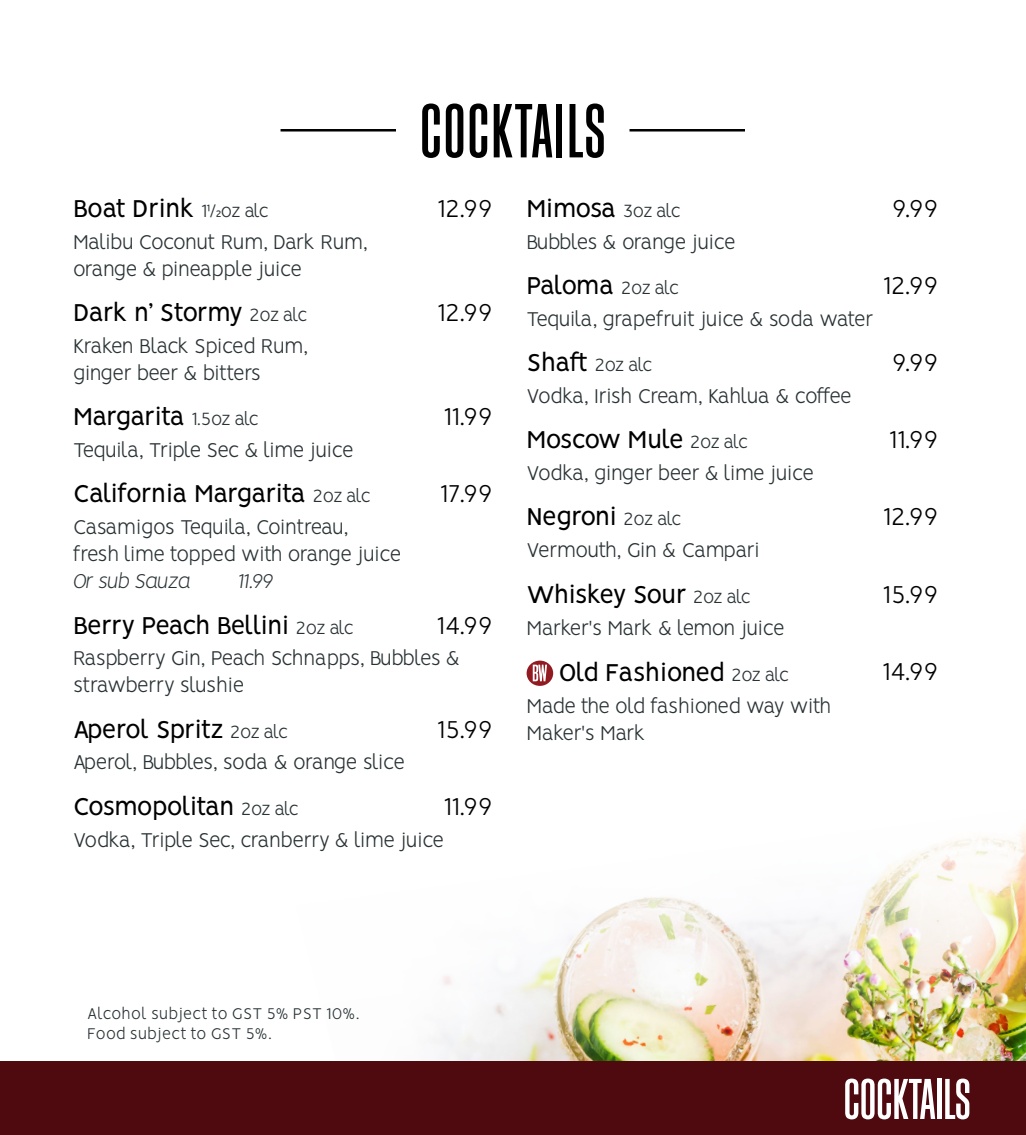
<style>
.page{position:relative;width:1026px;height:1135px;background:#fff}
.page>*{position:absolute;margin:0;border:0;box-sizing:border-box;transform-origin:0 0}
.t1{font:80px "Block Gothic RR Medium Extra Cond";letter-spacing:.025em;color:#000001}
.t2{font:60px "Block Gothic RR Medium Extra Cond";color:#fff}
.t3{font:27.5px "Vision";letter-spacing:-.03em;color:#000001}
.t4{font:300 27.5px "Vision";letter-spacing:-.01em;color:#000001}
.t5{font:27.5px "Vision";letter-spacing:-.01em;color:#000001}
.t6{font:300 22.5px/27px "Vision";letter-spacing:-.03em;color:#293234}
.t7{font:300 22.5px "Vision";letter-spacing:-.01em;color:#293234}
.t8{font:italic 300 22.5px "Vision";letter-spacing:-.01em;color:#293234}
.t9{font:300 20px "Vision";color:#293234}
.t10{font:300 17.5px/20px "Vision";letter-spacing:.015em;color:#293234}
.s1{font-weight:300;font-size:20px;color:#293234}
.s2{font-weight:400;font-size:27.5px;color:#000001}
</style>
<div class="page">
<img style="left:433px;top:828px;width:593px;height:232px">
<svg style="left:527px;top:660px;width:26px;height:25px"></svg>
<svg style="left:533px;top:664px;width:14px;height:17px"></svg>
<hr style="left:281px;top:129px;width:115px;height:2px;background:#000001">
<div style="left:0;top:1060px;width:1026px;height:74px;background:#4f0a0f"></div>
<hr style="left:630px;top:129px;width:115px;height:2px;background:#000001">
<h1 class="t1" style="left:420px;top:90px;width:187px">COCKTAILS</h1>
<p class="t5" style="left:73px;top:192px;width:197px">Boat Drink <span class="s1">11/2oz alc</span></p>
<p class="t4" style="left:437px;top:193px;width:57px">12.99</p>
<p class="t6" style="left:73px;top:230px;width:296px">Malibu Coconut Rum, Dark Rum, orange &amp; pineapple juice</p>
<p class="t3" style="left:73px;top:296px;width:236px">Dark n’ Stormy <span class="s1">2oz alc</span></p>
<p class="t4" style="left:437px;top:297px;width:57px">12.99</p>
<p class="t6" style="left:73px;top:334px;width:237px">Kraken Black Spiced Rum, ginger beer &amp; bitters</p>
<p class="t3" style="left:73px;top:400px;width:187px">Margarita <span class="s1">1.5oz alc</span></p>
<p class="t4" style="left:443px;top:401px;width:51px">11.99</p>
<p class="t6" style="left:73px;top:438px;width:282px">Tequila, Triple Sec &amp; lime juice</p>
<p class="t5" style="left:73px;top:477px;width:299px">California Margarita <span class="s1">2oz alc</span></p>
<p class="t4" style="left:440px;top:478px;width:55px">17.99</p>
<p class="t6" style="left:73px;top:515px;width:330px">Casamigos Tequila, Cointreau,<br>fresh lime topped with orange juice</p>
<p class="t8" style="left:73px;top:568px;width:118px">Or sub Sauza</p>
<p class="t8" style="left:239px;top:568px;width:36px">11.99</p>
<p class="t3" style="left:73px;top:608px;width:282px">Berry Peach Bellini <span class="s1">2oz alc</span></p>
<p class="t4" style="left:437px;top:609px;width:58px">14.99</p>
<p class="t6" style="left:73px;top:646px;width:389px">Raspberry Gin, Peach Schnapps, Bubbles &amp; strawberry slushie</p>
<p class="t5" style="left:73px;top:712px;width:216px">Aperol Spritz <span class="s1">2oz alc</span></p>
<p class="t4" style="left:437px;top:713px;width:58px">15.99</p>
<p class="t6" style="left:73px;top:750px;width:333px">Aperol, Bubbles, soda &amp; orange slice</p>
<p class="t3" style="left:73px;top:789px;width:227px">Cosmopolitan <span class="s1">2oz alc</span></p>
<p class="t4" style="left:443px;top:790px;width:51px">11.99</p>
<p class="t6" style="left:73px;top:827px;width:373px">Vodka, Triple Sec, cranberry &amp; lime juice</p>
<p class="t3" style="left:527px;top:192px;width:156px">Mimosa <span class="s1">3oz alc</span></p>
<p class="t4" style="left:892px;top:193px;width:48px">9.99</p>
<p class="t6" style="left:527px;top:230px;width:210px">Bubbles &amp; orange juice</p>
<p class="t3" style="left:527px;top:269px;width:154px">Paloma <span class="s1">2oz alc</span></p>
<p class="t4" style="left:883px;top:270px;width:57px">12.99</p>
<p class="t6" style="left:527px;top:307px;width:348px">Tequila, grapefruit juice &amp; soda water</p>
<p class="t9" style="left:527px;top:353px;width:127px"><span class="s2">Shaft</span> 2oz alc</p>
<p class="t4" style="left:892px;top:347px;width:48px">9.99</p>
<p class="t6" style="left:527px;top:384px;width:327px">Vodka, Irish Cream, Kahlua &amp; coffee</p>
<p class="t3" style="left:527px;top:423px;width:223px">Moscow Mule <span class="s1">2oz alc</span></p>
<p class="t4" style="left:889px;top:424px;width:51px">11.99</p>
<p class="t7" style="left:527px;top:460px;width:289px">Vodka, ginger beer &amp; lime juice</p>
<p class="t3" style="left:527px;top:500px;width:156px">Negroni <span class="s1">2oz alc</span></p>
<p class="t4" style="left:883px;top:501px;width:57px">12.99</p>
<p class="t6" style="left:527px;top:538px;width:235px">Vermouth, Gin &amp; Campari</p>
<p class="t3" style="left:527px;top:578px;width:226px">Whiskey Sour <span class="s1">2oz alc</span></p>
<p class="t4" style="left:883px;top:578px;width:58px">15.99</p>
<p class="t6" style="left:527px;top:616px;width:260px">Marker's Mark &amp; lemon juice</p>
<p class="t3" style="left:558px;top:656px;width:232px">Old Fashioned <span class="s1">2oz alc</span></p>
<p class="t4" style="left:882px;top:655px;width:58px">14.99</p>
<p class="t6" style="left:527px;top:694px;width:306px">Made the old fashioned way with<br>Maker's Mark</p>
<p class="t10" style="left:87px;top:1004px;width:274px">Alcohol subject to GST 5% PST 10%.<br>Food subject to GST 5%.</p>
<h2 class="t2" style="left:844px;top:1067px;width:129px">COCKTAILS</h2>
</div>
